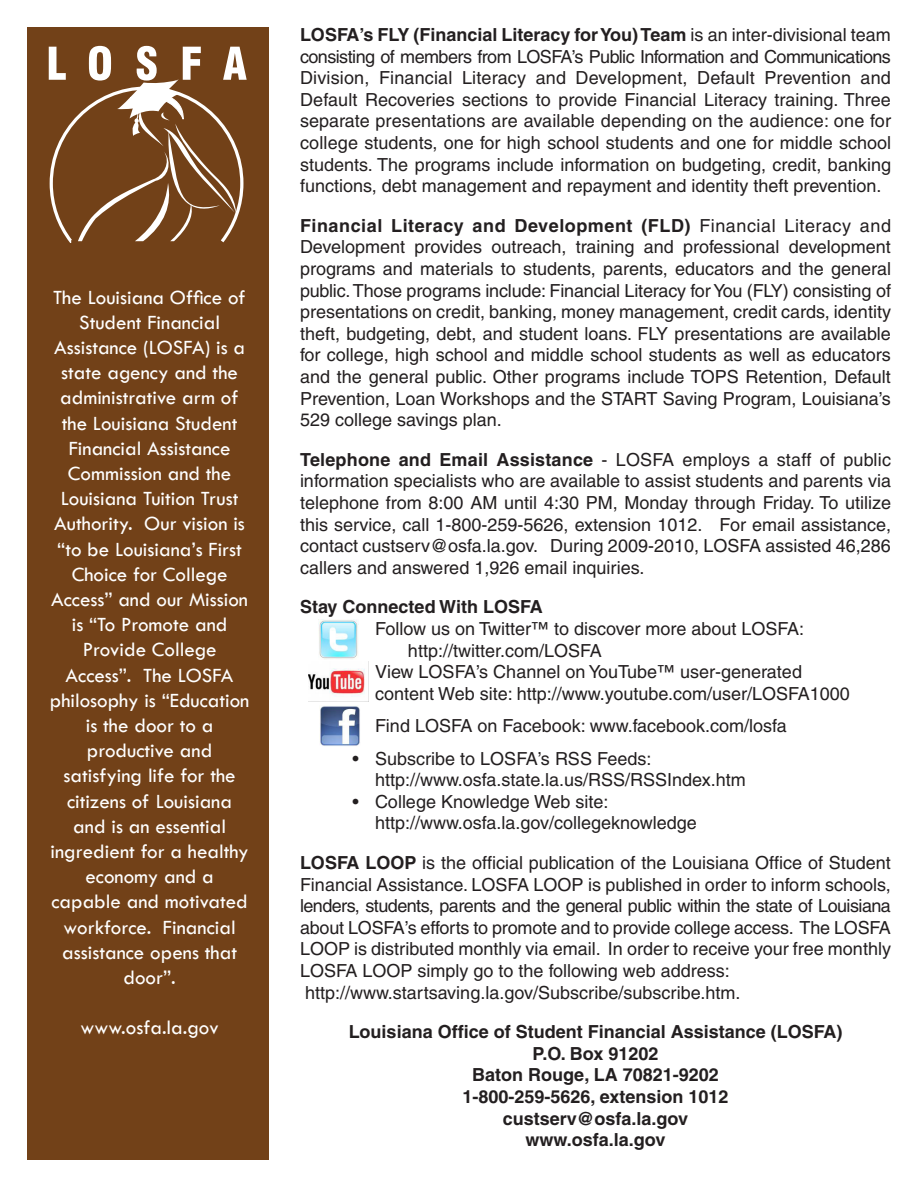
<style>
.page{position:relative;width:918px;height:1188px;background:#fff}
.page>*{position:absolute;margin:0;border:0;box-sizing:border-box;transform-origin:0 0}
.t1{font:21px/25.2px "Tw Cen";color:#fff;text-align:center}
.t2{font:18px/21.6px "Helvetica";color:#231f20;text-align:justify}
.t3{font:700 18px "Helvetica";color:#231f20}
.s1{font-weight:700}
</style>
<div class="page">
<div style="left:28px;top:28px;width:241px;height:1132px;background:#724118"></div>
<svg style="left:49px;top:46px;width:198px;height:197px"></svg>
<img style="left:318px;top:619px;width:41px;height:40px">
<img style="left:308px;top:661px;width:61px;height:41px">
<img style="left:320px;top:706px;width:40px;height:40px">
<p class="t1" style="left:53px;top:284px;width:194px">The Louisiana Office of<br>Student Financial</p>
<p class="t1" style="left:54px;top:335px;width:193px">Assistance (LOSFA) is a state agency and the administrative arm of the Louisiana Student<br>Financial Assistance</p>
<p class="t1" style="left:54px;top:461px;width:192px">Commission and the<br>Louisiana Tuition Trust<br>Authority. Our vision is “to be Louisiana’s First<br>Choice for College</p>
<p class="t1" style="left:51px;top:587px;width:198px">Access” and our Mission is “To Promote and</p>
<p class="t1" style="left:83px;top:637px;width:135px">Provide College</p>
<p class="t1" style="left:50px;top:662px;width:201px">Access”. The LOSFA philosophy is “Education is the door to a</p>
<p class="t1" style="left:87px;top:738px;width:127px">productive and</p>
<p class="t1" style="left:63px;top:763px;width:174px;text-align:left">satisfying life for the citizens of Louisiana and is an essential</p>
<p class="t1" style="left:50px;top:839px;width:200px">ingredient for a healthy economy and a</p>
<p class="t1" style="left:51px;top:889px;width:198px">capable and motivated workforce. Financial assistance opens that door”.</p>
<p class="t1" style="left:81px;top:1015px;width:140px">www.osfa.la.gov</p>
<p class="t2" style="left:300px;top:24px;width:593px"><span class="s1">LOSFA’s FLY (Financial Literacy for You) Team</span> is an inter-divisional team consisting of members from LOSFA’s Public Information and Communications Division, Financial Literacy and Development, Default Prevention and Default Recoveries sections to provide Financial Literacy training. Three separate presentations are available depending on the audience: one for college students, one for high school students and one for middle school students. The programs include information on budgeting, credit, banking functions, debt management and repayment and identity theft prevention.</p>
<p class="t2" style="left:300px;top:215px;width:593px"><span class="s1">Financial Literacy and Development (FLD)</span> Financial Literacy and Development provides outreach, training and professional development programs and materials to students, parents, educators and the general public. Those programs include: Financial Literacy for You (FLY) consisting of presentations on credit, banking, money management, credit cards, identity theft, budgeting, debt, and student loans. FLY presentations are available for college, high school and middle school students as well as educators and the general public. Other programs include TOPS Retention, Default Prevention, Loan Workshops and the START Saving Program, Louisiana’s 529 college savings plan.</p>
<p class="t2" style="left:300px;top:449px;width:593px"><span class="s1">Telephone and Email Assistance</span> - LOSFA employs a staff of public information specialists who are available to assist students and parents via telephone from 8:00 AM until 4:30 PM, Monday through Friday. To utilize this service, call 1-800-259-5626, extension 1012. For email assistance, contact custserv@osfa.la.gov. During 2009-2010, LOSFA assisted 46,286 callers and answered 1,926 email inquiries.</p>
<p class="t3" style="left:300px;top:596px;width:244px">Stay Connected With LOSFA</p>
<p class="t2" style="left:375px;top:618px;width:431px">Follow us on Twitter™ to discover more about LOSFA:</p>
<p class="t2" style="left:408px;top:639px;width:195px">http://twitter.com/LOSFA</p>
<p class="t2" style="left:375px;top:661px;width:429px">View LOSFA’s Channel on YouTube™ user-generated</p>
<p class="t2" style="left:375px;top:683px;width:476px">content Web site: http://www.youtube.com/user/LOSFA1000</p>
<p class="t2" style="left:375px;top:715px;width:413px">Find LOSFA on Facebook: www.facebook.com/losfa</p>
<p class="t2" style="left:352px;top:747px;width:300px">• Subscribe to LOSFA’s RSS Feeds:</p>
<p class="t2" style="left:375px;top:769px;width:372px">http://www.osfa.state.la.us/RSS/RSSIndex.htm</p>
<p class="t2" style="left:352px;top:791px;width:258px">• College Knowledge Web site:</p>
<p class="t2" style="left:375px;top:812px;width:323px">http://www.osfa.la.gov/collegeknowledge</p>
<p class="t2" style="left:300px;top:852px;width:593px"><span class="s1">LOSFA LOOP</span> is the official publication of the Louisiana Office of Student Financial Assistance. LOSFA LOOP is published in order to inform schools, lenders, students, parents and the general public within the state of Louisiana about LOSFA’s efforts to promote and to provide college access. The LOSFA LOOP is distributed monthly via email. In order to receive your free monthly LOSFA LOOP simply go to the following web address:</p>
<p class="t2" style="left:305px;top:981px;width:437px">http://www.startsaving.la.gov/Subscribe/subscribe.htm.</p>
<p class="t3" style="left:349px;top:1021px;width:495px">Louisiana Office of Student Financial Assistance (LOSFA)</p>
<p class="t3" style="left:533px;top:1042px;width:127px">P.O. Box 91202</p>
<p class="t3" style="left:472px;top:1064px;width:248px">Baton Rouge, LA 70821-9202</p>
<p class="t3" style="left:462px;top:1086px;width:268px">1-800-259-5626, extension 1012</p>
<p class="t3" style="left:503px;top:1107px;width:187px">custserv@osfa.la.gov</p>
<p class="t3" style="left:526px;top:1129px;width:141px">www.osfa.la.gov</p>
</div>
